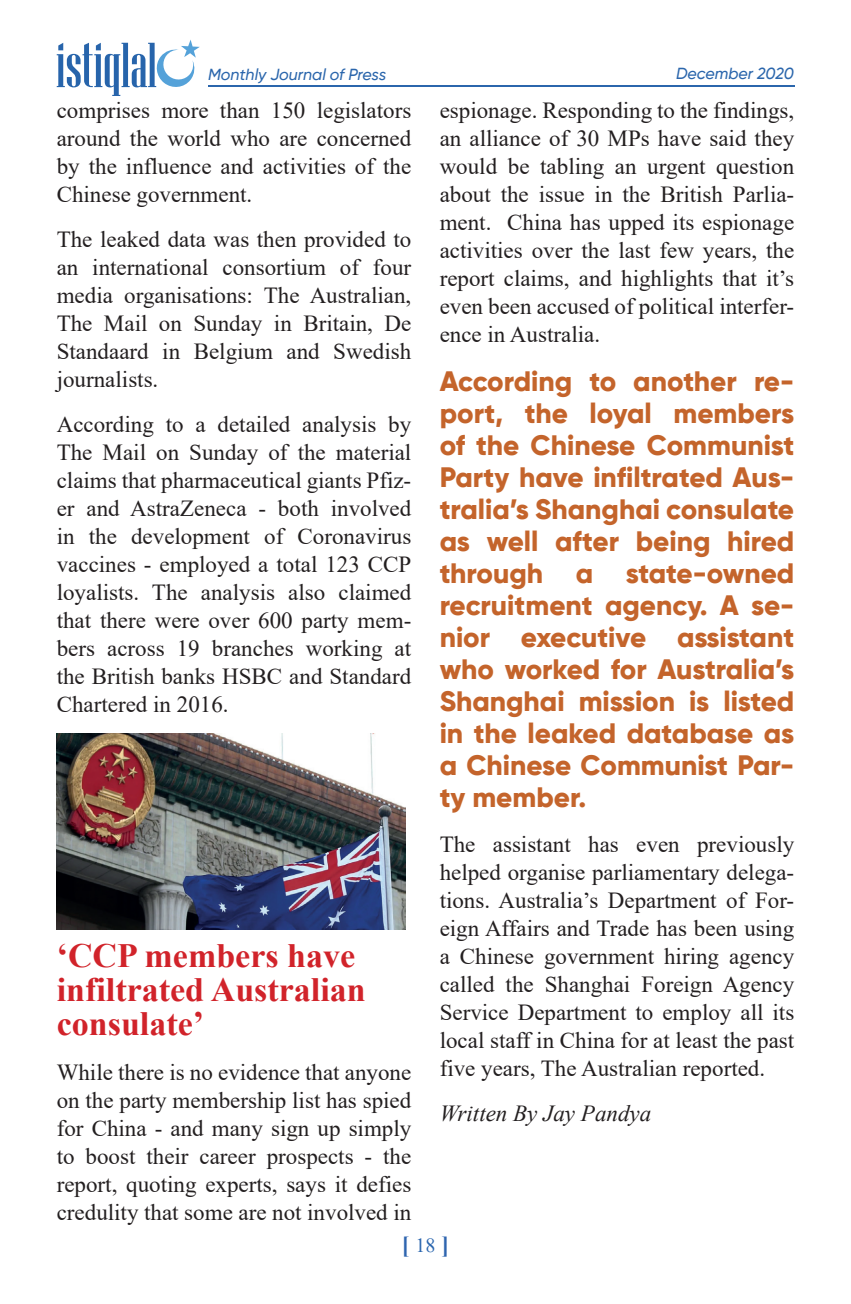
<style>
.page{position:relative;width:851px;height:1304px;background:#fff}
.page>*{position:absolute;margin:0;border:0;box-sizing:border-box;transform-origin:0 0}
.t1{font:700 34px/34px "Times New Roman";color:#d1232a}
.t2{font:800 28px/32px "Gilroy";color:#c4642b;text-align:justify}
.t3{font:23px/28px "Times New Roman";color:#231f20;text-align:justify}
.t4{font:italic 23px "Times New Roman";color:#231f20}
.t5{font:700 23px "Times New Roman";color:#2f65af}
.t6{font:italic 500 16px "Gilroy";color:#2b66ac}
.s1{font-weight:400;font-size:20px;color:#2b66af}
</style>
<div class="page">
<hr style="left:208px;top:85px;width:586px;height:1px;background:#2b66ac">
<svg style="left:57px;top:40px;width:143px;height:56px"></svg>
<img style="left:57px;top:734px;width:348px;height:196px">
<p class="t6" style="left:208px;top:64px;width:180px">Monthly Journal of Press</p>
<p class="t6" style="left:676px;top:64px;width:119px">December 2020</p>
<p class="t3" style="left:57px;top:96px;width:356px">comprises more than 150 legislators around the world who are concerned by the influence and activities of the Chinese government.</p>
<p class="t3" style="left:57px;top:225px;width:356px">The leaked data was then provided to an international consortium of four media organisations: The Australian, The Mail on Sunday in Britain, De Standaard in Belgium and Swedish journalists.</p>
<p class="t3" style="left:57px;top:410px;width:356px">According to a detailed analysis by The Mail on Sunday of the material claims that pharmaceutical giants Pfiz&shy;er and AstraZeneca - both involved in the development of Coronavirus vaccines - employed a total 123 CCP loyalists. The analysis also claimed that there were over 600 party mem&shy;bers across 19 branches working at the British banks HSBC and Standard Chartered in 2016.</p>
<p class="t3" style="left:439px;top:96px;width:356px">espionage. Responding to the findings, an alliance of 30 MPs have said they would be tabling an urgent question about the issue in the British Parlia&shy;ment. China has upped its espionage activities over the last few years, the report claims, and highlights that it’s even been accused of political interfer&shy;ence in Australia.</p>
<p class="t2" style="left:439px;top:365px;width:356px">According to another re&shy;port, the loyal members of the Chinese Communist Party have infiltrated Aus&shy;tralia’s Shanghai consulate as well after being hired through a state-owned recruitment agency. A se&shy;nior executive assistant who worked for Australia’s Shanghai mission is listed in the leaked database as a Chinese Communist Par&shy;ty member.</p>
<p class="t3" style="left:439px;top:830px;width:356px">The assistant has even previously helped organise parliamentary delega&shy;tions. Australia’s Department of For&shy;eign Affairs and Trade has been using a Chinese government hiring agency called the Shanghai Foreign Agency Service Department to employ all its local staff in China for at least the past five years, The Australian reported.</p>
<p class="t4" style="left:439px;top:1097px;width:213px">Written By Jay Pandya</p>
<h1 class="t1" style="left:57px;top:938px;width:310px">‘CCP members have infiltrated Australian consulate’</h1>
<p class="t3" style="left:57px;top:1058px;width:356px">While there is no evidence that anyone on the party membership list has spied for China - and many sign up simply to boost their career prospects - the report, quoting experts, says it defies credulity that some are not involved in</p>
<p class="t5" style="left:402px;top:1227px;width:49px">[ <span class="s1">18</span> ]</p>
</div>
